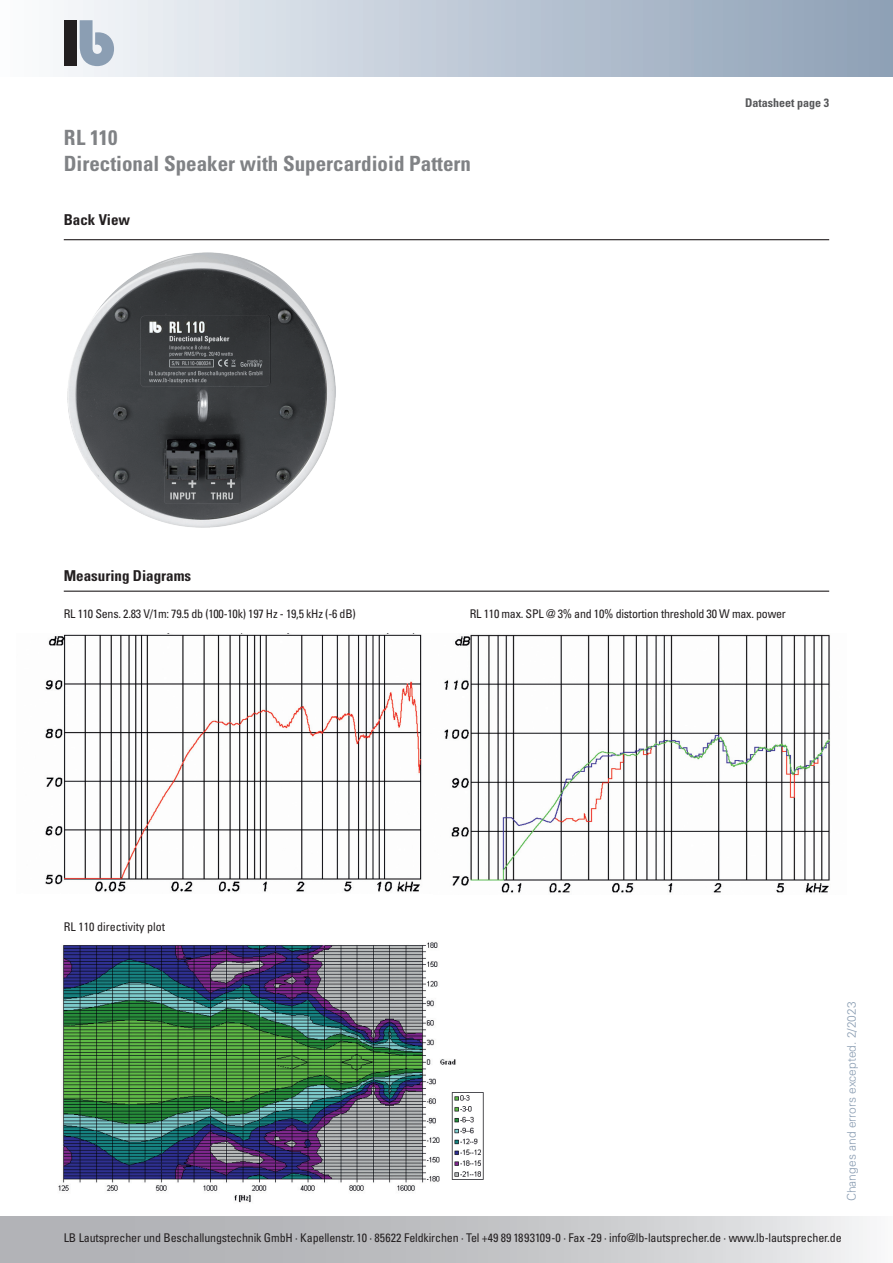
<style>
.page{position:relative;width:893px;height:1263px;background:#fff}
.page>*{position:absolute;margin:0;border:0;box-sizing:border-box;transform-origin:0 0}
.t1{font:700 condensed 21px/25.2px "Univers";color:#808285}
.t2{font:700 condensed 15px "Univers";color:#231f20}
.t3{font:condensed 12px "Univers";letter-spacing:-.01em;color:#231f20}
.t4{font:300 12px "Univers";color:#8b9eb3}
.t5{font:700 condensed 12px "Univers";color:#57585a}
</style>
<div class="page">
<div style="left:0;top:0;width:893px;height:77px;background:linear-gradient(to right,#fbfcfe,#8b9eb5)"></div>
<div style="left:64px;top:20px;width:13px;height:45px;background:#231f20"></div>
<svg style="left:80px;top:20px;width:34px;height:46px"></svg>
<svg style="left:0;top:1216px;width:867px;height:47px;background:#c4c5c8"></svg>
<hr style="left:64px;top:591px;width:765px;height:1px;background:#231f20">
<img style="left:45px;top:634px;width:377px;height:258px">
<img style="left:444px;top:634px;width:386px;height:259px">
<img style="left:58px;top:942px;width:398px;height:261px">
<img style="left:448px;top:1089px;width:36px;height:94px">
<img style="left:64px;top:240px;width:308px;height:288px">
<hr style="left:64px;top:239px;width:765px;height:1px;background:#231f20">
<h1 class="t1" style="left:64px;top:125px;width:409px">RL 110<br>Directional Speaker with Supercardioid Pattern</h1>
<p class="t2" style="left:64px;top:210px;width:68px">Back View</p>
<p class="t5" style="left:745px;top:96px;width:85px">Datasheet page 3</p>
<p class="t2" style="left:64px;top:566px;width:129px">Measuring Diagrams</p>
<p class="t3" style="left:64px;top:606px;width:293px">RL 110 Sens. 2.83 V/1m: 79.5 db (100-10k) 197 Hz - 19,5 kHz (-6 dB)</p>
<p class="t3" style="left:470px;top:606px;width:317px">RL 110 max. SPL @ 3% and 10% distortion threshold 30 W max. power</p>
<p class="t3" style="left:64px;top:919px;width:103px">RL 110 directivity plot</p>
<p class="t4" style="left:844px;top:1201px;width:201px;rotate:-90deg">Changes and errors excepted. 2/2023</p>
<p class="t3" style="left:64px;top:1230px;width:779px">LB Lautsprecher und Beschallungstechnik GmbH · Kapellenstr. 10 · 85622 Feldkirchen · Tel +49 89 1893109-0 · Fax -29 · info@lb-lautsprecher.de · www.lb-lautsprecher.de</p>
</div>
